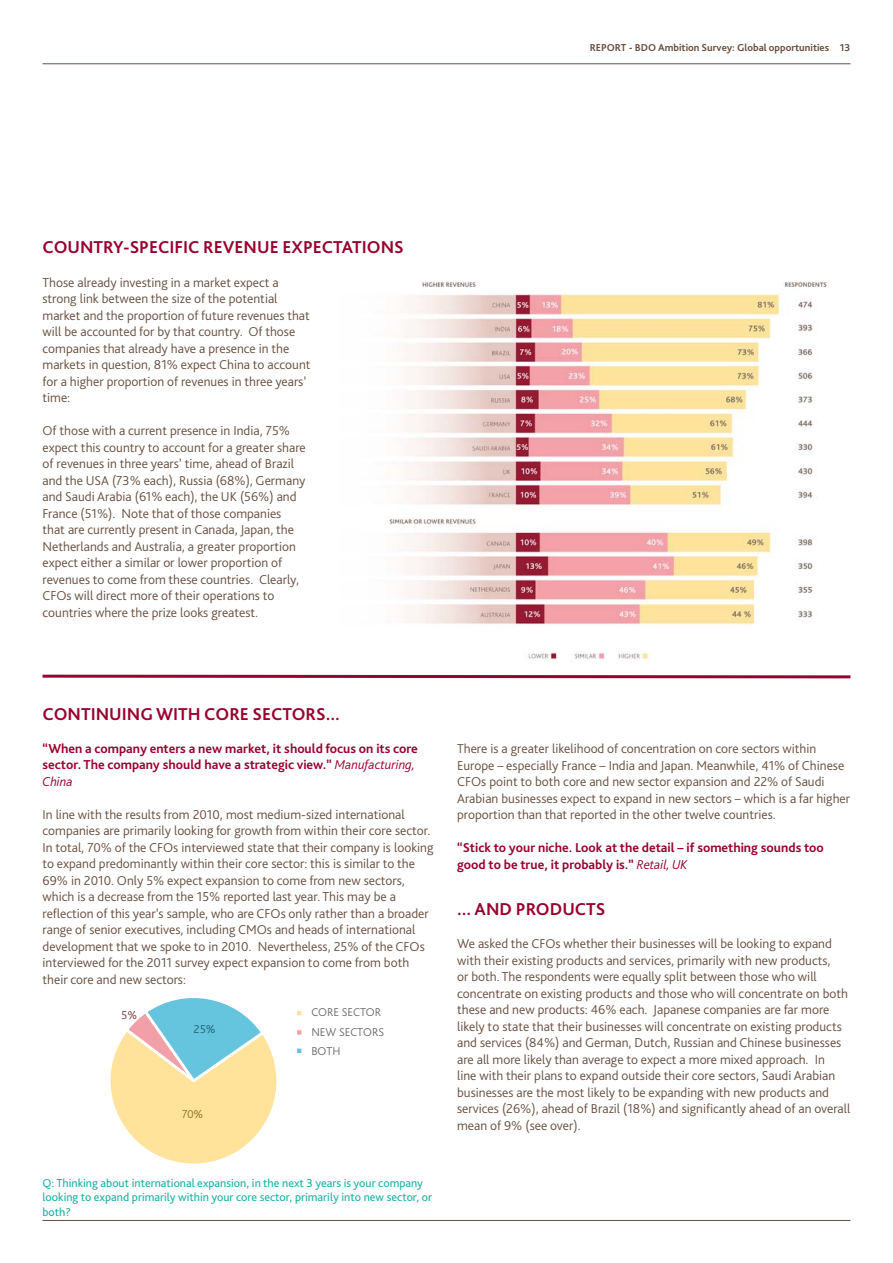
<style>
.page{position:relative;width:893px;height:1263px;background:#fff}
.page>*{position:absolute;margin:0;border:0;box-sizing:border-box;transform-origin:0 0}
.Body_text{font:700 18px "Bliss Pro";color:#98012d}
.Content_headings{font:700 18px "Bliss Pro";color:#98012d}
.Body_text-2{font:300 13.5px/16.5px "Bliss Pro";color:#674e3f}
.Body_text-3{font:700 13.5px/16.5px "Bliss Pro";color:#98012d}
.t1{font:12px/14.4px "Bliss Pro";color:#1fafa4}
.t2{font:300 11.85px/19.4px "Bliss";color:#6d6e71}
.t3{font:300 11.85px "Bliss";color:#1c6677}
.t4{font:300 11.85px "Bliss";color:#91722d}
.t5{font:300 11.85px "Bliss";color:#7f3e48}
.t6{font:700 10.5px "Bliss Pro";color:#674e3f}
.s1{font-weight:300;font-style:italic}
</style>
<div class="page">
<hr style="left:43px;top:63px;width:807px;height:1px;background:#674e3f">
<hr style="left:43px;top:1220px;width:807px;height:1px;background:#674e3f">
<svg style="left:110px;top:998px;width:167px;height:166px"></svg>
<svg style="left:297px;top:1011px;width:4px;height:4px"></svg>
<svg style="left:297px;top:1030px;width:4px;height:4px"></svg>
<svg style="left:297px;top:1048px;width:4px;height:5px"></svg>
<img style="left:386px;top:281px;width:441px;height:379px">
<svg style="left:42px;top:674px;width:809px;height:5px"></svg>
<p class="t6" style="left:590px;top:40px;width:262px">REPORT - BDO Ambition Survey: Global opportunities 13</p>
<p class="Content_headings" style="left:43px;top:235px;width:363px">COUNTRY-SPECIFIC REVENUE EXPECTATIONS</p>
<p class="Body_text-2" style="left:43px;top:274px;width:270px">Those already investing in a market expect a strong link between the size of the potential market and the proportion of future revenues that will be accounted for by that country. Of those companies that already have a presence in the markets in question, 81% expect China to account for a higher proportion of revenues in three years’ time:</p>
<p class="Body_text-2" style="left:43px;top:422px;width:265px">Of those with a current presence in India, 75% expect this country to account for a greater share of revenues in three years’ time, ahead of Brazil and the USA (73% each), Russia (68%), Germany and Saudi Arabia (61% each), the UK (56%) and France (51%). Note that of those companies that are currently present in Canada, Japan, the Netherlands and Australia, a greater proportion expect either a similar or lower proportion of revenues to come from these countries. Clearly, CFOs will direct more of their operations to countries where the prize looks greatest.</p>
<p class="Body_text" style="left:43px;top:702px;width:299px">CONTINUING WITH CORE SECTORS...</p>
<p class="Body_text-3" style="left:43px;top:739px;width:377px">“When a company enters a new market, it should focus on its core sector. The company should have a strategic view.” <span class="s1">Manufacturing,<br>China</span></p>
<p class="Body_text-2" style="left:43px;top:805px;width:392px">In line with the results from 2010, most medium-sized international companies are primarily looking for growth from within their core sector.<br>In total, 70% of the CFOs interviewed state that their company is looking to expand predominantly within their core sector: this is similar to the 69% in 2010. Only 5% expect expansion to come from new sectors, which is a decrease from the 15% reported last year. This may be a reflection of this year’s sample, who are CFOs only rather than a broader range of senior executives, including CMOs and heads of international development that we spoke to in 2010. Nevertheless, 25% of the CFOs interviewed for the 2011 survey expect expansion to come from both their core and new sectors:</p>
<p class="t5" style="left:121px;top:1009px;width:17px">5%</p>
<p class="t3" style="left:194px;top:1022px;width:23px">25%</p>
<p class="t4" style="left:181px;top:1108px;width:23px">70%</p>
<p class="t2" style="left:311px;top:1003px;width:74px">CORE SECTOR<br>NEW SECTORS<br>BOTH</p>
<p class="t1" style="left:43px;top:1175px;width:391px">Q: Thinking about international expansion, in the next 3 years is your company looking to expand primarily within your core sector, primarily into new sector, or both?</p>
<p class="Body_text-2" style="left:457px;top:740px;width:394px">There is a greater likelihood of concentration on core sectors within Europe – especially France – India and Japan. Meanwhile, 41% of Chinese CFOs point to both core and new sector expansion and 22% of Saudi Arabian businesses expect to expand in new sectors – which is a far higher proportion than that reported in the other twelve countries.</p>
<p class="Body_text-3" style="left:457px;top:839px;width:368px">“Stick to your niche. Look at the detail – if something sounds too good to be true, it probably is.” <span class="s1">Retail, UK</span></p>
<p class="Body_text" style="left:457px;top:898px;width:150px">... AND PRODUCTS</p>
<p class="Body_text-2" style="left:457px;top:935px;width:395px">We asked the CFOs whether their businesses will be looking to expand with their existing products and services, primarily with new products,<br>or both. The respondents were equally split between those who will concentrate on existing products and those who will concentrate on both these and new products: 46% each. Japanese companies are far more likely to state that their businesses will concentrate on existing products and services (84%) and German, Dutch, Russian and Chinese businesses are all more likely than average to expect a more mixed approach. In<br>line with their plans to expand outside their core sectors, Saudi Arabian businesses are the most likely to be expanding with new products and services (26%), ahead of Brazil (18%) and significantly ahead of an overall mean of 9% (see over).</p>
</div>
